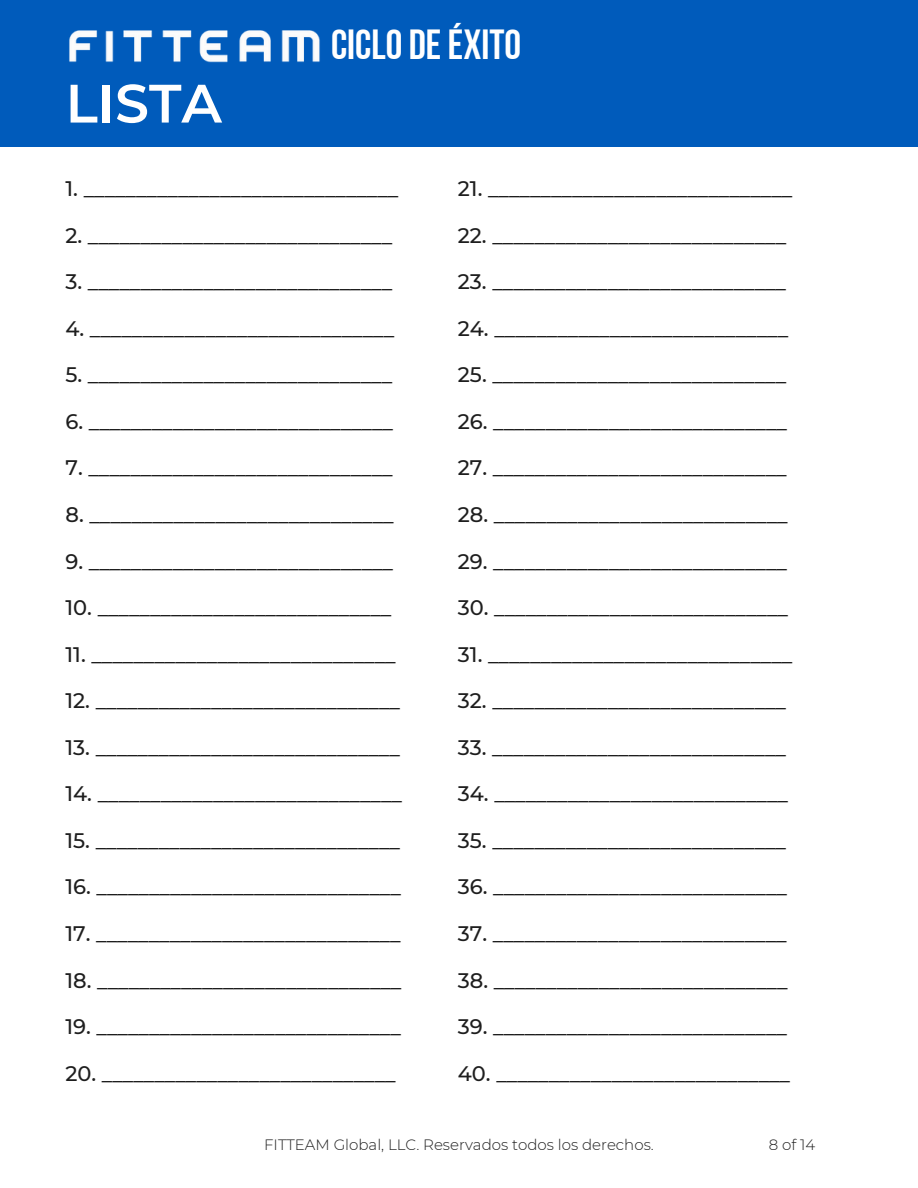
<style>
.page{position:relative;width:918px;height:1188px;background:#fff}
.page>*{position:absolute;margin:0;border:0;box-sizing:border-box;transform-origin:0 0}
.t1{font:600 54px "Montserrat";color:#fff}
.t2{font:42px "Bebas Neue Cyrillic";color:#fff}
.t3{font:500 21px "Montserrat";color:#1e1e1e}
.t4{font:300 15px "Montserrat";color:#1e1e1e}
</style>
<div class="page">
<div style="left:0;top:0;width:918px;height:146px;background:#005bbb"></div>
<img style="left:69px;top:30px;width:251px;height:33px">
<h1 class="t1" style="left:66px;top:70px;width:158px">LISTA</h1>
<h2 class="t2" style="left:331px;top:27px;width:192px">CICLO DEÉXITO</h2>
<p class="t3" style="left:66px;top:176px;width:334px">1. ______________________________</p>
<p class="t3" style="left:66px;top:222px;width:328px">2. _____________________________</p>
<p class="t3" style="left:66px;top:269px;width:328px">3. _____________________________</p>
<p class="t3" style="left:66px;top:315px;width:330px">4. _____________________________</p>
<p class="t3" style="left:66px;top:362px;width:328px">5. _____________________________</p>
<p class="t3" style="left:66px;top:408px;width:329px">6. _____________________________</p>
<p class="t3" style="left:66px;top:455px;width:329px">7. _____________________________</p>
<p class="t3" style="left:66px;top:502px;width:330px">8. _____________________________</p>
<p class="t3" style="left:66px;top:548px;width:329px">9. _____________________________</p>
<p class="t3" style="left:66px;top:595px;width:327px">10. ____________________________</p>
<p class="t3" style="left:66px;top:641px;width:332px">11. _____________________________</p>
<p class="t3" style="left:66px;top:688px;width:336px">12. _____________________________</p>
<p class="t3" style="left:66px;top:734px;width:336px">13. _____________________________</p>
<p class="t3" style="left:66px;top:781px;width:338px">14. _____________________________</p>
<p class="t3" style="left:66px;top:828px;width:336px">15. _____________________________</p>
<p class="t3" style="left:66px;top:874px;width:337px">16. _____________________________</p>
<p class="t3" style="left:66px;top:921px;width:337px">17. _____________________________</p>
<p class="t3" style="left:66px;top:967px;width:337px">18. _____________________________</p>
<p class="t3" style="left:66px;top:1014px;width:337px">19. _____________________________</p>
<p class="t3" style="left:66px;top:1060px;width:332px">20. ____________________________</p>
<p class="t3" style="left:458px;top:176px;width:336px">21. _____________________________</p>
<p class="t3" style="left:458px;top:222px;width:330px">22. ____________________________</p>
<p class="t3" style="left:458px;top:269px;width:330px">23. ____________________________</p>
<p class="t3" style="left:458px;top:315px;width:332px">24. ____________________________</p>
<p class="t3" style="left:458px;top:362px;width:330px">25. ____________________________</p>
<p class="t3" style="left:458px;top:408px;width:331px">26. ____________________________</p>
<p class="t3" style="left:458px;top:455px;width:330px">27. ____________________________</p>
<p class="t3" style="left:458px;top:502px;width:331px">28. ____________________________</p>
<p class="t3" style="left:458px;top:548px;width:331px">29. ____________________________</p>
<p class="t3" style="left:458px;top:595px;width:332px">30. ____________________________</p>
<p class="t3" style="left:458px;top:641px;width:336px">31. _____________________________</p>
<p class="t3" style="left:458px;top:688px;width:330px">32. ____________________________</p>
<p class="t3" style="left:458px;top:734px;width:330px">33. ____________________________</p>
<p class="t3" style="left:458px;top:781px;width:332px">34. ____________________________</p>
<p class="t3" style="left:458px;top:828px;width:330px">35. ____________________________</p>
<p class="t3" style="left:458px;top:874px;width:331px">36. ____________________________</p>
<p class="t3" style="left:458px;top:921px;width:330px">37. ____________________________</p>
<p class="t3" style="left:458px;top:967px;width:331px">38. ____________________________</p>
<p class="t3" style="left:458px;top:1014px;width:331px">39. ____________________________</p>
<p class="t3" style="left:458px;top:1060px;width:334px">40. ____________________________</p>
<p class="t4" style="left:264px;top:1136px;width:391px">FITTEAM Global, LLC. Reservados todos los derechos.</p>
<p class="t4" style="left:769px;top:1136px;width:48px">8 of 14</p>
</div>
